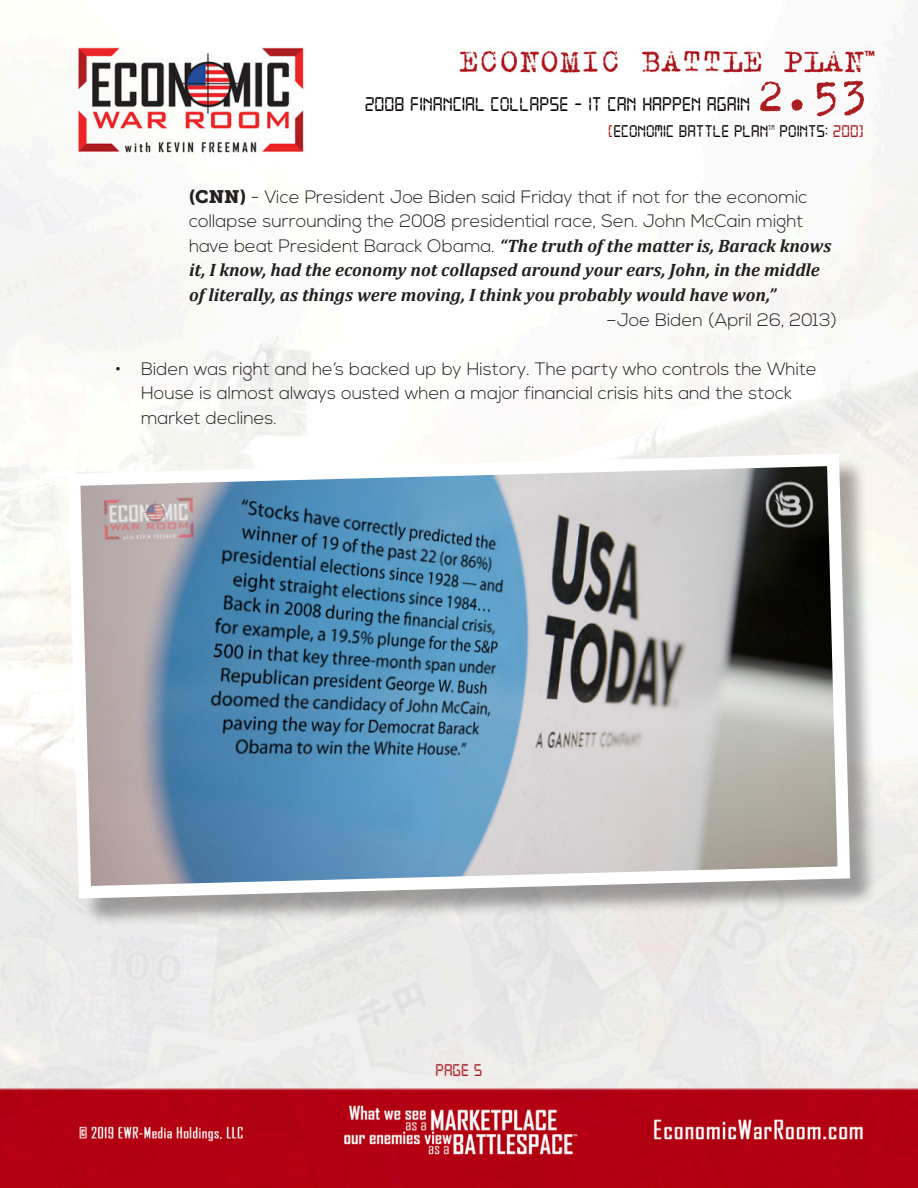
<style>
.page{position:relative;width:918px;height:1188px;background:#fff}
.page>*{position:absolute;margin:0;border:0;box-sizing:border-box;transform-origin:0 0}
.t1{font:51px "Trixie";color:#aa1e21}
.t2{font:21px "Digital 7";color:#080302}
.t3{font:italic 700 18px/24.6px "Cambria";color:#231f20}
.t4{font:300 18px/24.6px "Nexa";color:#231f20}
.t5{font:18px "Digital 7";color:#080302}
.t6{font:18px "Digital 7";color:#aa1e21}
.t7{font:7.05px "Digital 7";color:#080302}
.s1{color:#aa1e21}
.s2{font-family:"Museo Slab 900";font-weight:400;font-style:normal}
.s3{font-family:"Nexa";font-weight:300;font-style:normal}
</style>
<div class="page">
<img style="left:0;top:35px;width:918px;height:1153px">
<div style="left:72px;top:458px;width:807px;height:469px;background:#231f20;opacity:.4"></div>
<svg style="left:62px;top:447px;width:794px;height:458px;background:#92a4b2"></svg>
<h1 class="t1" style="left:756px;top:62px;width:114px">2.53</h1>
<p class="t5" style="left:608px;top:123px;width:161px"><span class="s1">[</span>ECONOMIC BATTLE PLAN</p>
<p class="t7" style="left:768px;top:124px;width:8px">TM</p>
<p class="t5" style="left:780px;top:123px;width:85px">POINTS: <span class="s1">200]</span></p>
<p class="t2" style="left:365px;top:95px;width:387px">2008 FINANCIAL COLLAPSE - IT CAN HAPPEN AGAIN</p>
<p class="t3" style="left:189px;top:184px;width:644px"><span class="s2">(CNN)</span> <span class="s3">- Vice President Joe Biden said Friday that if not for the economic collapse surrounding the 2008 presidential race, Sen. John McCain might have beat President Barack Obama.</span> “The truth of the matter is, Barack knows it, I know, had the economy not collapsed around your ears, John, in the middle of literally, as things were moving, I think you probably would have won,”</p>
<p class="t4" style="left:607px;top:308px;width:232px">–Joe Biden (April 26, 2013)</p>
<p class="t4" style="left:141px;top:357px;width:677px;text-indent:-26px">• Biden was right and he’s backed up by History. The party who controls the White<br>House is almost always ousted when a major financial crisis hits and the stock market declines.</p>
<p class="t6" style="left:436px;top:1062px;width:48px">PAGE 5</p>
</div>
